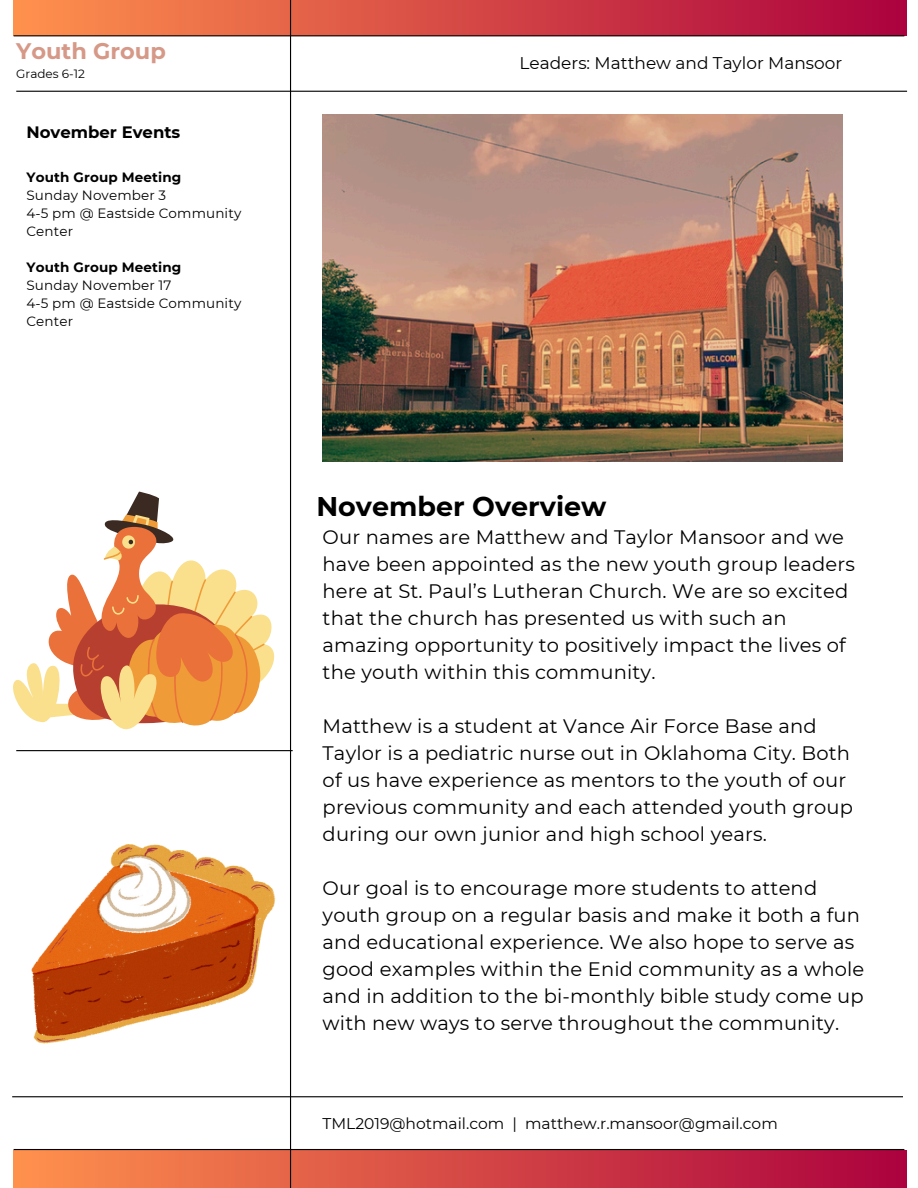
<style>
.page{position:relative;width:918px;height:1188px;background:#fff}
.page>*{position:absolute;margin:0;border:0;box-sizing:border-box;transform-origin:0 0}
.t1{font:700 27px "Montserrat";color:#000}
.t2{font:700 22.5px "Montserrat";color:#d69887}
.t3{font:19.5px/27px "Montserrat";letter-spacing:.01em;color:#000}
.t4{font:16.95px "Montserrat";color:#000}
.t5{font:700 16.5px "Montserrat";color:#000}
.t6{font:15.45px "Montserrat";color:#000}
.t7{font:13.5px/18px "Montserrat";letter-spacing:.01em;color:#000}
.t8{font:12px "Montserrat";color:#000}
.s1{font-weight:700}
</style>
<div class="page">
<hr style="left:16px;top:91px;width:891px;height:1px;background:#000">
<hr style="left:16px;top:750px;width:277px;height:1px;background:#000">
<div style="left:14px;top:1150px;width:892px;height:38px;background:linear-gradient(to right,#ff914d,#ac013e)"></div>
<hr style="left:14px;top:1149px;width:890px;height:1px;background:#000">
<div style="left:14px;top:0;width:892px;height:36px;background:linear-gradient(to right,#ff914d,#ac013e)"></div>
<hr style="left:290px;top:0;width:1px;height:1188px;background:#000">
<hr style="left:14px;top:35px;width:890px;height:1px;background:#000">
<hr style="left:12px;top:1096px;width:891px;height:1px;background:#000">
<img style="left:323px;top:115px;width:519px;height:346px">
<svg style="left:13px;top:492px;width:262px;height:238px"></svg>
<img style="left:31px;top:845px;width:245px;height:199px">
<h6 class="t2" style="left:16px;top:37px;width:151px">Youth Group</h6>
<p class="t8" style="left:16px;top:66px;width:70px">Grades 6-12</p>
<h6 class="t5" style="left:26px;top:122px;width:155px">November Events</h6>
<h1 class="t7" style="left:26px;top:168px;width:216px"><span class="s1">Youth Group Meeting<br></span>Sunday November 3<br>4-5 pm @ Eastside Community<br>Center</h1>
<h3 class="t7" style="left:26px;top:258px;width:216px"><span class="s1">Youth Group Meeting<br></span>Sunday November 17<br>4-5 pm @ Eastside Community<br>Center</h3>
<h3 class="t4" style="left:520px;top:53px;width:324px">Leaders: Matthew and Taylor Mansoor</h3>
<p class="t1" style="left:316px;top:490px;width:292px">November Overview</p>
<p class="t3" style="left:323px;top:523px;width:534px">Our names are Matthew and Taylor Mansoor and we have been appointed as the new youth group leaders here at St. Paul’s Lutheran Church. We are so excited that the church has presented us with such an amazing opportunity to positively impact the lives of the youth within this community.</p>
<p class="t3" style="left:323px;top:712px;width:532px">Matthew is a student at Vance Air Force Base and Taylor is a pediatric nurse out in Oklahoma City. Both of us have experience as mentors to the youth of our previous community and each attended youth group during our own junior and high school years.</p>
<h4 class="t3" style="left:323px;top:874px;width:543px">Our goal is to encourage more students to attend youth group on a regular basis and make it both a fun and educational experience. We also hope to serve as good examples within the Enid community as a whole and in addition to the bi-monthly bible study come up with new ways to serve throughout the community.</h4>
<p class="t6" style="left:323px;top:1114px;width:457px">TML2019@hotmail.com | matthew.r.mansoor@gmail.com</p>
</div>
